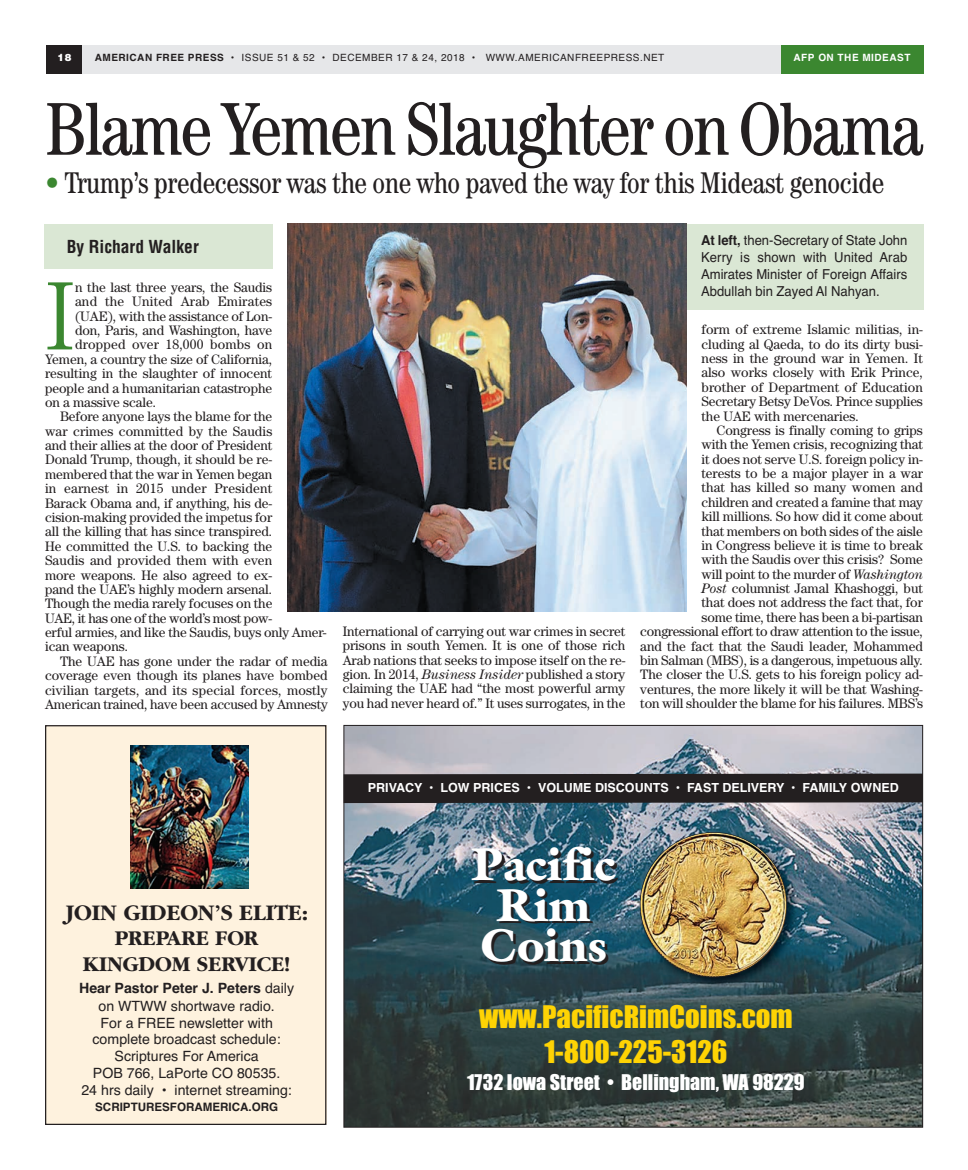
<style>
.page{position:relative;width:968px;height:1170px;background:#fff}
.page>*{position:absolute;margin:0;border:0;box-sizing:border-box;transform-origin:0 0}
.t1{font:300 97.38px "Century";color:#3b8730}
.t2{font:condensed 75px "Century";letter-spacing:-.035em;color:#231f20}
.t3{font:900 46.25px/40.5px "Galliard";color:#fff;text-align:center}
.t4{font:condensed 30px "Century";letter-spacing:-.015em;color:#231f20;scale:.95 1}
.t5{font:28.75px/34.5px "Impact";color:#fed304;text-align:center}
.t6{font:700 23.12px "Garamond";color:#231f20}
.t7{font:700 21.88px/25.8px "Garamond";color:#231f20;text-align:center}
.t8{font:20px "Impact";color:#fff}
.t9{font:700 condensed 17.5px "Helvetica";color:#231f20}
.t10{font:14.12px/16.8px "Helvetica";color:#231f20;text-align:center}
.t11{font:13.75px/14.4px "Century";letter-spacing:-.005em;color:#231f20;text-align:justify}
.t12{font:13.75px "Century";letter-spacing:.015em;color:#231f20}
.t13{font:13.75px/16.9px "Helvetica";color:#231f20;text-align:justify;scale:.95 1}
.t14{font:700 12.5px "Helvetica";color:#fff}
.t15{font:700 11.62px "Helvetica";color:#231f20}
.t16{font:10px "Helvetica";letter-spacing:.05em;color:#231f20}
.t17{font:700 10px "Helvetica";letter-spacing:.05em;color:#fff}
.t18{font:900 10px "Helvetica";color:#fff}
.s1{font-weight:700}
.s2{color:#3b8730}
.s3{font-style:italic}
</style>
<div class="page">
<div style="left:46px;top:45px;width:878px;height:28px;background:#e6e7e9"></div>
<div style="left:781px;top:45px;width:143px;height:28px;background:#3b8730"></div>
<div style="left:46px;top:45px;width:36px;height:28px;background:#231f20"></div>
<div style="left:44px;top:225px;width:229px;height:44px;background:#dae7d4"></div>
<div style="left:681px;top:224px;width:242px;height:86px;background:#dae7d4"></div>
<div style="left:45px;top:725px;width:281px;height:398px;background:#fef2de"></div>
<img style="left:131px;top:745px;width:118px;height:144px">
<div style="left:45px;top:725px;width:281px;height:400px;border:1px solid #231f20"></div>
<img style="left:345px;top:727px;width:575px;height:399px">
<img style="left:634px;top:826px;width:169px;height:168px">
<img style="left:639px;top:832px;width:148px;height:146px">
<div style="left:343px;top:774px;width:580px;height:29px;background:#231f20"></div>
<img style="left:287px;top:224px;width:399px;height:387px">
<p class="t18" style="left:58px;top:51px;width:15px">18</p>
<p class="t16" style="left:95px;top:54px;width:571px"><span class="s1">AMERICAN FREE PRESS</span> • ISSUE 51 &amp; 52 • DECEMBER 17 &amp; 24, 2018 • WWW.AMERICANFREEPRESS.NET</p>
<p class="t17" style="left:793px;top:54px;width:118px">AFP ON THE MIDEAST</p>
<h2 class="t2" style="left:45px;top:85px;width:880px">Blame Yemen Slaughter on Obama</h2>
<h3 class="t4" style="left:45px;top:165px;width:885px"><span class="s2">•</span> Trump’s predecessor was the one who paved the way for this Mideast genocide</h3>
<p class="t9" style="left:67px;top:236px;width:133px">By Richard Walker</p>
<h1 class="t1" style="left:45px;top:260px;width:32px">I</h1>
<p class="t11" style="left:75px;top:280px;width:199px">n the last three years, the Saudis</p>
<p class="t12" style="left:75px;top:294px;width:199px">and the United Arab Emirates</p>
<p class="t11" style="left:75px;top:309px;width:199px">(UAE), with the assistance of Lon-</p>
<p class="t11" style="left:75px;top:323px;width:199px">don, Paris, and Washington, have</p>
<p class="t12" style="left:75px;top:337px;width:199px">dropped over 18,000 bombs on</p>
<p class="t11" style="left:45px;top:352px;width:229px">Yemen, a country the size of California,</p>
<p class="t11" style="left:45px;top:366px;width:228px">resulting in the slaughter of innocent</p>
<p class="t11" style="left:45px;top:380px;width:229px">people and a humanitarian catastrophe</p>
<p class="t11" style="left:45px;top:395px;width:113px">on a massive scale.</p>
<p class="t11" style="left:60px;top:409px;width:214px">Before anyone lays the blame for the</p>
<p class="t11" style="left:45px;top:424px;width:229px">war crimes committed by the Saudis</p>
<p class="t11" style="left:45px;top:438px;width:229px">and their allies at the door of President</p>
<p class="t11" style="left:45px;top:452px;width:229px">Donald Trump, though, it should be re-</p>
<p class="t11" style="left:45px;top:467px;width:229px">membered that the war in Yemen began</p>
<p class="t12" style="left:45px;top:481px;width:229px">in earnest in 2015 under President</p>
<p class="t11" style="left:45px;top:496px;width:229px">Barack Obama and, if anything, his de-</p>
<p class="t11" style="left:45px;top:510px;width:229px">cision-making provided the impetus for</p>
<p class="t11" style="left:45px;top:524px;width:229px">all the killing that has since transpired.</p>
<p class="t11" style="left:45px;top:539px;width:229px">He committed the U.S. to backing the</p>
<p class="t11" style="left:45px;top:553px;width:229px">Saudis and provided them with even</p>
<p class="t11" style="left:45px;top:567px;width:228px">more weapons. He also agreed to ex-</p>
<p class="t11" style="left:45px;top:582px;width:229px">pand the UAE’s highly modern arsenal.</p>
<p class="t11" style="left:45px;top:596px;width:229px">Though the media rarely focuses on the</p>
<p class="t11" style="left:45px;top:611px;width:229px">UAE, it has one of the world’s most pow-</p>
<p class="t11" style="left:45px;top:625px;width:283px">erful armies, and like the Saudis, buys only Amer-</p>
<p class="t11" style="left:45px;top:639px;width:85px">ican weapons.</p>
<p class="t11" style="left:60px;top:654px;width:269px">The UAE has gone under the radar of media</p>
<p class="t11" style="left:45px;top:668px;width:284px">coverage even though its planes have bombed</p>
<p class="t12" style="left:45px;top:682px;width:284px">civilian targets, and its special forces, mostly</p>
<p class="t11" style="left:45px;top:697px;width:284px">American trained, have been accused by Amnesty</p>
<p class="t11" style="left:343px;top:624px;width:284px">International of carrying out war crimes in secret prisons in south Yemen. It is one of those rich Arab nations that seeks to impose itself on the re&shy;gion. In 2014, <span class="s3">Business Insider</span> published a story claiming the UAE had “the most powerful army you had never heard of.” It uses surrogates, in the</p>
<p class="t13" style="left:701px;top:233px;width:219px"><span class="s1">At left,</span> then-Secretary of State John Kerry is shown with United Arab Amirates Minister of Foreign Affairs Abdullah bin Zayed Al Nahyan.</p>
<p class="t11" style="left:701px;top:322px;width:223px">form of extreme Islamic militias, in&shy;cluding al Qaeda, to do its dirty busi&shy;ness in the ground war in Yemen. It also works closely with Erik Prince, brother of Department of Education Secretary Betsy DeVos. Prince supplies the UAE with mercenaries.</p>
<p class="t11" style="left:640px;top:423px;width:284px;text-align:right">Congress is finally coming to grips<br>with the Yemen crisis, recognizing that<br>it does not serve U.S. foreign policy in-<br>terests to be a major player in a war<br>that has killed so many women and<br>children and created a famine that may<br>kill millions. So how did it come about<br>that members on both sides of the aisle<br>in Congress believe it is time to break<br>with the Saudis over this crisis? Some<br>will point to the murder of <span class="s3">Washington<br>Post</span> columnist Jamal Khashoggi, but<br>that does not address the fact that, for<br>some time, there has been a bi-partisan congressional effort to draw attention to the issue, and the fact that the Saudi leader, Mohammed bin Salman (MBS), is a dangerous, impetuous ally.<br>The closer the U.S. gets to his foreign policy ad&shy;ventures, the more likely it will be that Washing&shy;ton will shoulder the blame for his failures. MBS’s</p>
<h3 class="t6" style="left:65px;top:900px;width:245px">JOIN GIDEON’S ELITE:</h3>
<h3 class="t7" style="left:83px;top:926px;width:209px">PREPARE FOR<br>KINGDOM SERVICE!</h3>
<p class="t10" style="left:79px;top:980px;width:216px;line-height:18px"><span class="s1">Hear Pastor Peter J. Peters</span> daily on WTWW shortwave radio.</p>
<p class="t10" style="left:81px;top:1016px;width:212px">For a FREE newsletter with complete broadcast schedule:<br>Scriptures For America<br>POB 766, LaPorte CO 80535.<br>24 hrs daily • internet streaming:</p>
<p class="t15" style="left:95px;top:1103px;width:184px">SCRIPTURESFORAMERICA.ORG</p>
<p class="t14" style="left:368px;top:783px;width:532px">PRIVACY • LOW PRICES • VOLUME DISCOUNTS • FAST DELIVERY • FAMILY OWNED</p>
<h3 class="t3" style="left:472px;top:845px;width:145px">Pacific<br>Rim<br>Coins</h3>
<h3 class="t5" style="left:479px;top:1002px;width:315px">www.PacificRimCoins.com<br>1-800-225-3126</h3>
<h3 class="t8" style="left:467px;top:1076px;width:339px">1732 Iowa Street • Bellingham, WA 98229</h3>
</div>
